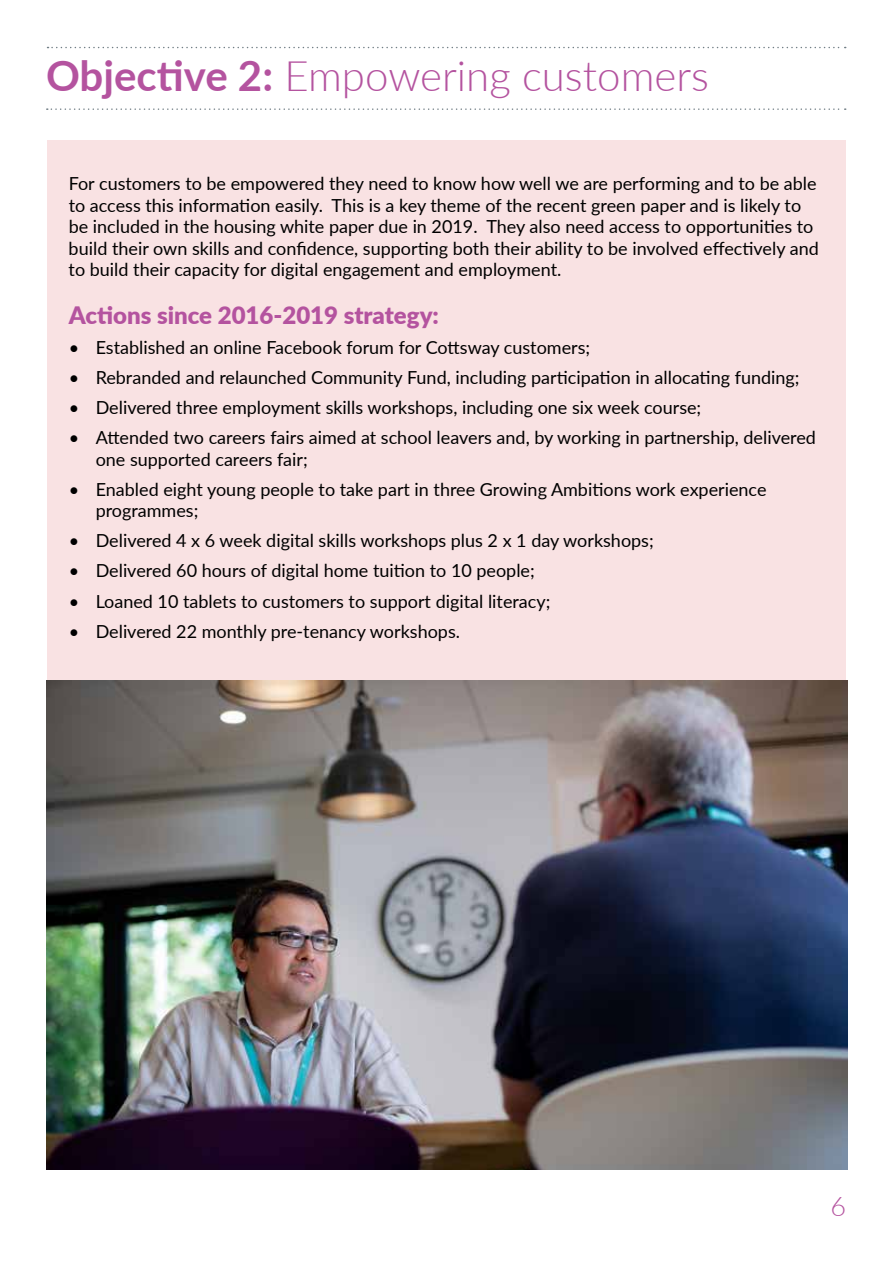
<style>
.page{position:relative;width:893px;height:1263px;background:#fff}
.page>*{position:absolute;margin:0;border:0;box-sizing:border-box;transform-origin:0 0}
.t1{font:300 42px "Lato";color:#b4539f}
.t2{font:300 27px "Lato";color:#b4539f}
.t3{font:900 24px "Lato";color:#b4539f}
.t4{font:18px/21.6px "Lato";color:#000}
.s1{font-weight:700}
</style>
<div class="page">
<div style="left:47px;top:140px;width:799px;height:570px;background:#f9e2e3"></div>
<svg style="left:48px;top:47px;width:798px;height:1px"></svg>
<svg style="left:47px;top:108px;width:799px;height:2px"></svg>
<img style="left:46px;top:680px;width:801px;height:490px">
<h1 class="t1" style="left:46px;top:47px;width:664px"><span class="s1">Objective 2:</span> Empowering customers</h1>
<p class="t4" style="left:69px;top:172px;width:752px">For customers to be empowered they need to know how well we are performing and to be able to access this information easily. This is a key theme of the recent green paper and is likely to be included in the housing white paper due in 2019. They also need access to opportunities to build their own skills and confidence, supporting both their ability to be involved effectively and to build their capacity for digital engagement and employment.</p>
<h3 class="t3" style="left:69px;top:297px;width:372px">Actions since 2016-2019 strategy:</h3>
<p class="t4" style="left:69px;top:335px;width:523px">• Established an online Facebook forum for Cottsway customers;</p>
<p class="t4" style="left:69px;top:366px;width:732px">• Rebranded and relaunched Community Fund, including participation in allocating funding;</p>
<p class="t4" style="left:69px;top:396px;width:634px">• Delivered three employment skills workshops, including one six week course;</p>
<p class="t4" style="left:96px;top:426px;width:722px;text-indent:-27px">• Attended two careers fairs aimed at school leavers and, by working in partnership, delivered one supported careers fair;</p>
<p class="t4" style="left:96px;top:477px;width:672px;text-indent:-27px">• Enabled eight young people to take part in three Growing Ambitions work experience programmes;</p>
<p class="t4" style="left:69px;top:529px;width:587px">• Delivered 4 x 6 week digital skills workshops plus 2 x 1 day workshops;</p>
<p class="t4" style="left:69px;top:559px;width:468px">• Delivered 60 hours of digital home tuition to 10 people;</p>
<p class="t4" style="left:69px;top:589px;width:483px">• Loaned 10 tablets to customers to support digital literacy;</p>
<p class="t4" style="left:69px;top:619px;width:393px">• Delivered 22 monthly pre-tenancy workshops.</p>
<h2 class="t2" style="left:830px;top:1188px;width:17px">6</h2>
</div>
